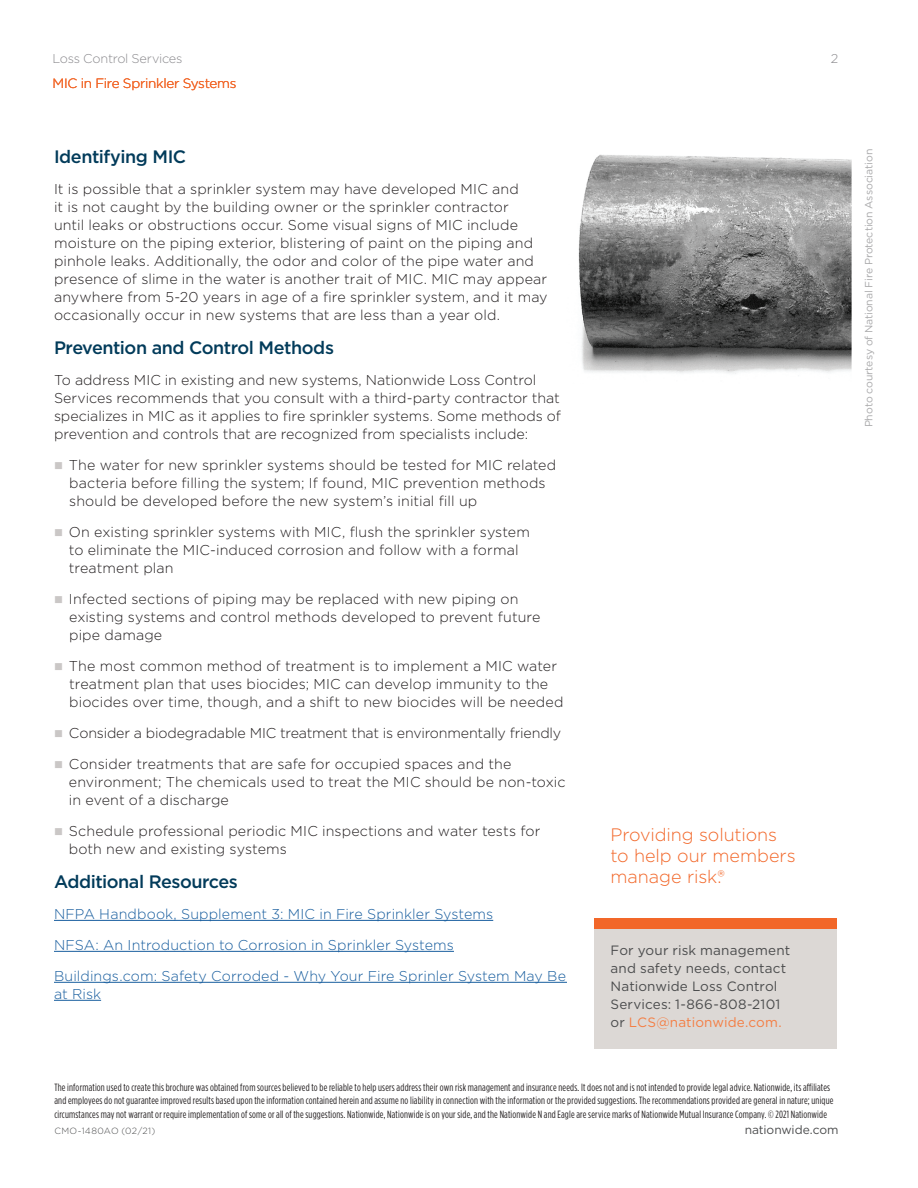
<style>
.page{position:relative;width:918px;height:1188px;background:#fff}
.page>*{position:absolute;margin:0;border:0;box-sizing:border-box;transform-origin:0 0}
.t1{font:500 18px "Gotham";letter-spacing:-.025em;color:#023b5a}
.t2{font:300 18px/21px "Gotham";letter-spacing:-.005em;color:#f26729}
.t3{font:300 14.25px/18px "Gotham";letter-spacing:.005em;color:#231f20}
.t4{font:300 14.25px/30.9px "Gotham";letter-spacing:.005em;color:#175d9e}
.t5{font:13.5px/18px "Gotham";letter-spacing:.01em;color:#4b4c4d}
.t6{font:300 13.5px "Gotham";letter-spacing:-.025em;color:#f26729}
.t7{font:300 12.75px "Gotham";letter-spacing:-.02em;color:#8b8a8e}
.t8{font:12px "Gotham";letter-spacing:-.01em;color:#4b4c4d}
.t9{font:10.5px/13.5px "Gotham Condensed";letter-spacing:.015em;color:#231f20}
.t10{font:10.5px "Gotham";letter-spacing:-.01em;color:#a9a9aa}
.t11{font:300 9px "Gotham";letter-spacing:.045em;color:#4b4c4d}
.s1{color:#cac7c6}
.s2{color:#f47e44}
</style>
<div class="page">
<div style="left:594px;top:928px;width:243px;height:120px;background:#dcd8d5"></div>
<hr style="left:54px;top:920px;width:439px;height:1px;background:#175d9e">
<hr style="left:54px;top:951px;width:400px;height:1px;background:#175d9e">
<hr style="left:54px;top:982px;width:513px;height:1px;background:#175d9e">
<hr style="left:54px;top:1000px;width:47px;height:1px;background:#175d9e">
<img style="left:578px;top:154px;width:274px;height:220px">
<div style="left:594px;top:919px;width:243px;height:10px;background:#f26729"></div>
<p class="t7" style="left:53px;top:50px;width:131px">Loss Control Services</p>
<p class="t7" style="left:831px;top:50px;width:9px">2</p>
<p class="t6" style="left:52px;top:75px;width:185px">MIC in Fire Sprinkler Systems</p>
<p class="t1" style="left:54px;top:145px;width:134px">Identifying MIC</p>
<p class="t3" style="left:54px;top:180px;width:495px">It is possible that a sprinkler system may have developed MIC and<br>it is not caught by the building owner or the sprinkler contractor<br>until leaks or obstructions occur. Some visual signs of MIC include moisture on the piping exterior, blistering of paint on the piping and pinhole leaks. Additionally, the odor and color of the pipe water and presence of slime in the water is another trait of MIC. MIC may appear anywhere from 5-20 years in age of a fire sprinkler system, and it may occasionally occur in new systems that are less than a year old.</p>
<p class="t1" style="left:54px;top:336px;width:282px">Prevention and Control Methods</p>
<p class="t3" style="left:54px;top:371px;width:508px">To address MIC in existing and new systems, Nationwide Loss Control Services recommends that you consult with a third-party contractor that specializes in MIC as it applies to fire sprinkler systems. Some methods of prevention and controls that are recognized from specialists include:</p>
<p class="t3" style="left:69px;top:456px;width:488px;text-indent:-15px"><span class="s1">■</span> The water for new sprinkler systems should be tested for MIC related bacteria before filling the system; If found, MIC prevention methods should be developed before the new system’s initial fill up</p>
<p class="t3" style="left:69px;top:523px;width:463px;text-indent:-15px"><span class="s1">■</span> On existing sprinkler systems with MIC, flush the sprinkler system to eliminate the MIC-induced corrosion and follow with a formal treatment plan</p>
<p class="t3" style="left:69px;top:590px;width:473px;text-indent:-15px"><span class="s1">■</span> Infected sections of piping may be replaced with new piping on existing systems and control methods developed to prevent future pipe damage</p>
<p class="t3" style="left:69px;top:657px;width:496px;text-indent:-15px"><span class="s1">■</span> The most common method of treatment is to implement a MIC water treatment plan that uses biocides; MIC can develop immunity to the biocides over time, though, and a shift to new biocides will be needed</p>
<p class="t3" style="left:54px;top:724px;width:509px"><span class="s1">■</span> Consider a biodegradable MIC treatment that is environmentally friendly</p>
<p class="t3" style="left:69px;top:755px;width:498px;text-indent:-15px"><span class="s1">■</span> Consider treatments that are safe for occupied spaces and the environment; The chemicals used to treat the MIC should be non-toxic in event of a discharge</p>
<p class="t3" style="left:69px;top:822px;width:473px;text-indent:-15px"><span class="s1">■</span> Schedule professional periodic MIC inspections and water tests for both new and existing systems</p>
<p class="t1" style="left:54px;top:870px;width:185px">Additional Resources</p>
<p class="t4" style="left:54px;top:898px;width:514px">NFPA Handbook, Supplement 3: MIC in Fire Sprinkler Systems<br>NFSA: An Introduction to Corrosion in Sprinkler Systems<br>Buildings.com: Safety Corroded - Why Your Fire Sprinler System May Be</p>
<p class="t4" style="left:54px;top:978px;width:49px">at Risk</p>
<p class="t2" style="left:611px;top:824px;width:187px">Providing solutions to help our members manage risk.®</p>
<p class="t5" style="left:611px;top:941px;width:181px">For your risk management and safety needs, contact<br>Nationwide Loss Control<br>Services: 1-866-808-2101 or <span class="s2">LCS@nationwide.com.</span></p>
<p class="t9" style="left:54px;top:1080px;width:781px">The information used to create this brochure was obtained from sources believed to be reliable to help users address their own risk management and insurance needs. It does not and is not intended to provide legal advice. Nationwide, its affiliates and employees do not guarantee improved results based upon the information contained herein and assume no liability in connection with the information or the provided suggestions. The recommendations provided are general in nature; unique circumstances may not warrant or require implementation of some or all of the suggestions. Nationwide, Nationwide is on your side, and the Nationwide N and Eagle are service marks of Nationwide Mutual Insurance Company. © 2021 Nationwide</p>
<p class="t11" style="left:54px;top:1125px;width:102px">CMO-1480AO (02/21)</p>
<p class="t8" style="left:745px;top:1122px;width:95px">nationwide.com</p>
<p class="t10" style="left:862px;top:427px;width:280px;rotate:-90deg">Photo courtesy of National Fire Protection Association</p>
</div>
